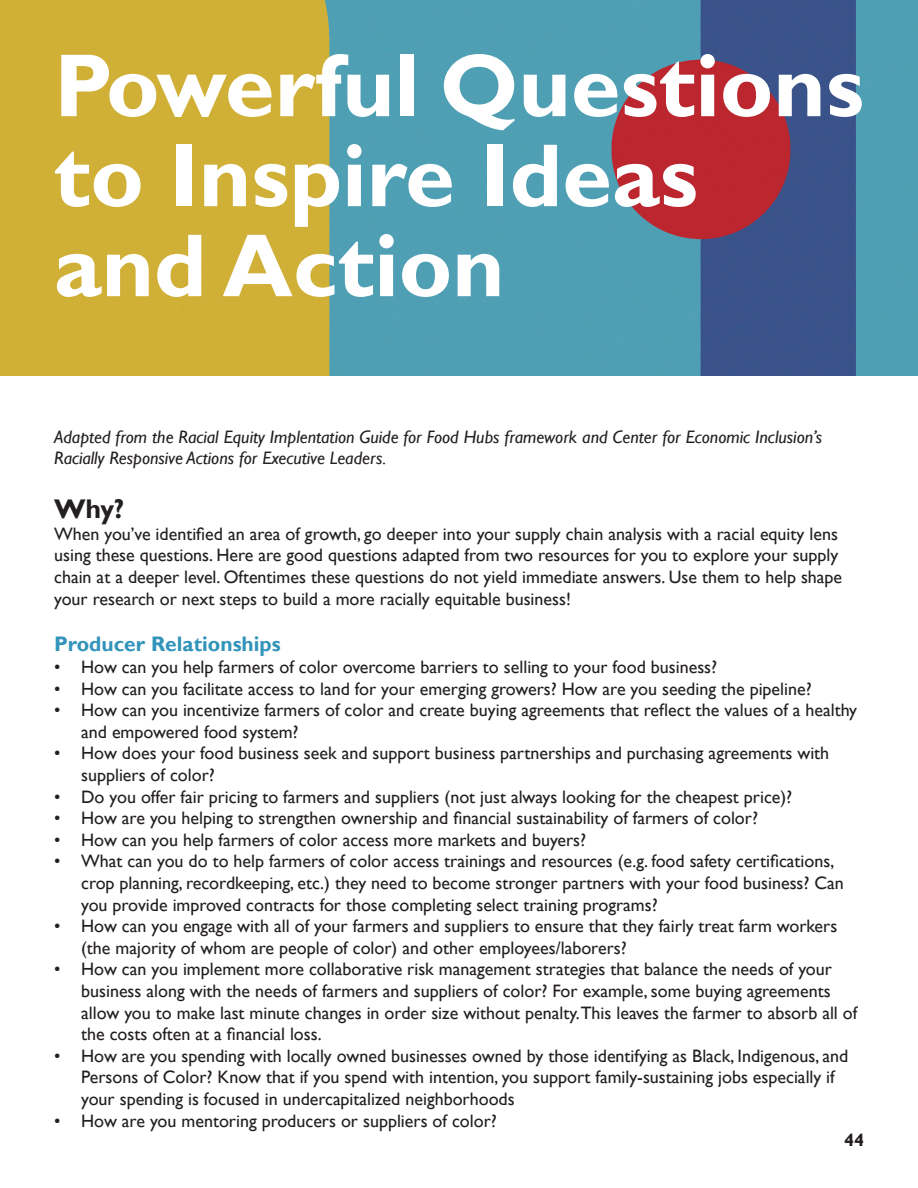
<style>
.page{position:relative;width:918px;height:1188px;background:#fff}
.page>*{position:absolute;margin:0;border:0;box-sizing:border-box;transform-origin:0 0}
.t1{font:700 90px/90px "Gill Sans";color:#fff}
.t2{font:700 27px "Gill Sans";color:#231f20}
.t3{font:700 21px "Gill Sans";color:#3294bb}
.t4{font:18px/21.6px "Gill Sans";color:#231f20}
.t5{font:italic 18px/21.6px "Gill Sans";color:#231f20}
.t6{font:700 18px "Gill Sans";color:#231f20}
</style>
<div class="page">
<img style="left:1px;top:1px;width:916px;height:374px">
<p class="t1" style="left:54px;top:43px;width:812px">Powerful Questions to Inspire Ideas and Action</p>
<p class="t5" style="left:54px;top:426px;width:770px">Adapted from the Racial Equity Implentation Guide for Food Hubs framework and Center for Economic Inclusion’s<br>Racially Responsive Actions for Executive Leaders.</p>
<p class="t2" style="left:54px;top:493px;width:72px">Why?</p>
<p class="t4" style="left:54px;top:523px;width:789px">When you’ve identified an area of growth, go deeper into your supply chain analysis with a racial equity lens using these questions. Here are good questions adapted from two resources for you to explore your supply chain at a deeper level. Oftentimes these questions do not yield immediate answers. Use them to help shape your research or next steps to build a more racially equitable business!</p>
<p class="t3" style="left:54px;top:632px;width:228px">Producer Relationships</p>
<p class="t4" style="left:54px;top:657px;width:665px">• How can you help farmers of color overcome barriers to selling to your food business?</p>
<p class="t4" style="left:54px;top:678px;width:759px">• How can you facilitate access to land for your emerging growers? How are you seeding the pipeline?</p>
<p class="t4" style="left:81px;top:700px;width:777px;text-indent:-27px">• How can you incentivize farmers of color and create buying agreements that reflect the values of a healthy and empowered food system?</p>
<p class="t4" style="left:81px;top:743px;width:750px;text-indent:-27px">• How does your food business seek and support business partnerships and purchasing agreements with suppliers of color?</p>
<p class="t4" style="left:54px;top:786px;width:740px">• Do you offer fair pricing to farmers and suppliers (not just always looking for the cheapest price)?</p>
<p class="t4" style="left:54px;top:808px;width:705px">• How are you helping to strengthen ownership and financial sustainability of farmers of color?</p>
<p class="t4" style="left:54px;top:829px;width:534px">• How can you help farmers of color access more markets and buyers?</p>
<p class="t4" style="left:81px;top:851px;width:764px;text-indent:-27px">• What can you do to help farmers of color access trainings and resources (e.g. food safety certifications, crop planning, recordkeeping, etc.) they need to become stronger partners with your food business? Can you provide improved contracts for those completing select training programs?</p>
<p class="t4" style="left:81px;top:916px;width:758px;text-indent:-27px">• How can you engage with all of your farmers and suppliers to ensure that they fairly treat farm workers (the majority of whom are people of color) and other employees/laborers?</p>
<p class="t4" style="left:81px;top:959px;width:778px;text-indent:-27px">• How can you implement more collaborative risk management strategies that balance the needs of your business along with the needs of farmers and suppliers of color? For example, some buying agreements allow you to make last minute changes in order size without penalty.This leaves the farmer to absorb all of the costs often at a financial loss.</p>
<p class="t4" style="left:81px;top:1045px;width:769px;text-indent:-27px">• How are you spending with locally owned businesses owned by those identifying as Black, Indigenous, and<br>Persons of Color? Know that if you spend with intention, you support family-sustaining jobs especially if your spending is focused in undercapitalized neighborhoods</p>
<p class="t4" style="left:54px;top:1110px;width:444px">• How are you mentoring producers or suppliers of color?</p>
<p class="t6" style="left:844px;top:1130px;width:21px">44</p>
</div>
